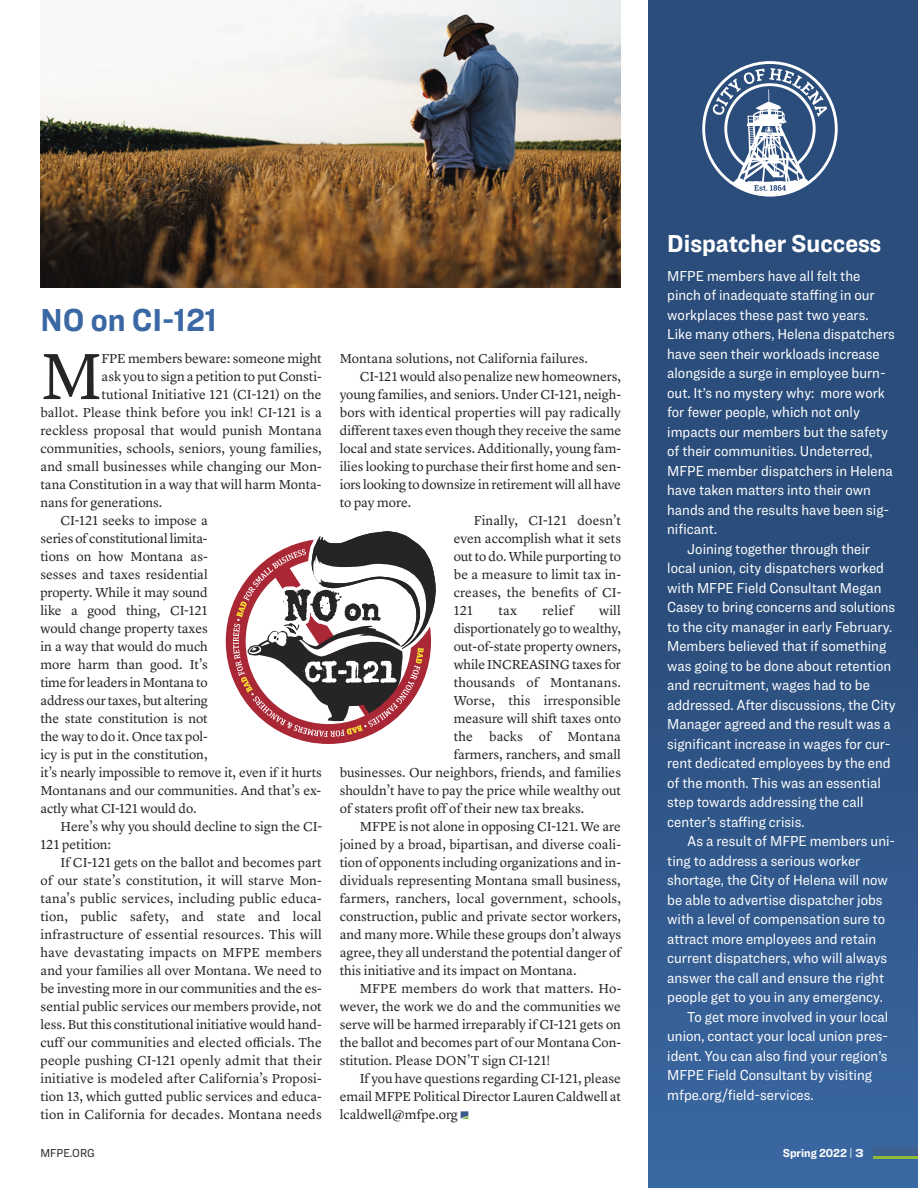
<style>
.page{position:relative;width:918px;height:1188px;background:#fff}
.page>*{position:absolute;margin:0;border:0;box-sizing:border-box;transform-origin:0 0}
.t1{font:67.65px "Lyon Text";color:#272526}
.t2{font:700 33px "Ringside Narrow";color:#3b68a4}
.t3{font:700 25.5px "Ringside Narrow";color:#fff}
.t4{font:15px/19.5px "Ringside Narrow";color:#fff}
.t5{font:13.5px/18px "Lyon Text";color:#272526;text-align:justify}
.t6{font:700 12px "Ringside Narrow";color:#fff}
.t7{font:12px "Ringside Narrow";color:#272526}
.s1{font-weight:400;font-size:10.5px}
.s2{font-family:"Ringside Wide"}
</style>
<div class="page">
<div style="left:648px;top:0;width:270px;height:1188px;background:linear-gradient(to bottom,#264671,#366198)"></div>
<div style="left:874px;top:1148px;width:44px;height:8px;background:#3e608f"></div>
<hr style="left:874px;top:1157px;width:44px;height:2px;background:#8ebc39">
<svg style="left:461px;top:1111px;width:7px;height:8px"></svg>
<svg style="left:226px;top:531px;width:210px;height:213px"></svg>
<img style="left:40px;top:0;width:581px;height:288px">
<svg style="left:702px;top:61px;width:136px;height:136px"></svg>
<p class="t2" style="left:40px;top:300px;width:178px">NO on CI-121</p>
<p class="t1" style="left:40px;top:349px;width:63px">M</p>
<p class="t5" style="left:102px;top:351px;width:222px">FPE members beware: someone might</p>
<p class="t5" style="left:102px;top:369px;width:222px">ask you to sign a petition to put Consti-</p>
<p class="t5" style="left:102px;top:387px;width:222px">tutional Initiative 121 (CI-121) on the</p>
<p class="t5" style="left:40px;top:405px;width:283px">ballot. Please think before you ink! CI-121 is a</p>
<p class="t5" style="left:40px;top:423px;width:283px">reckless proposal that would punish Montana</p>
<p class="t5" style="left:40px;top:441px;width:283px">communities, schools, seniors, young families,</p>
<p class="t5" style="left:40px;top:459px;width:283px">and small businesses while changing our Mon-</p>
<p class="t5" style="left:40px;top:477px;width:283px">tana Constitution in a way that will harm Monta-</p>
<p class="t5" style="left:40px;top:495px;width:123px">nans for generations.</p>
<p class="t5" style="left:40px;top:513px;width:283px;text-align:left;text-indent:20px">CI-121 seeks to impose a<br>series of constitutional limita-<br>tions on how Montana as-<br>sesses and taxes residential<br>property. While it may sound<br>like a good thing, CI-121<br>would change property taxes<br>in a way that would do much<br>more harm than good. It’s<br>time for leaders in Montana to<br>address our taxes, but altering<br>the state constitution is not<br>the way to do it. Once tax pol-<br>icy is put in the constitution,<br>it’s nearly impossible to remove it, even if it hurts<br>Montanans and our communities. And that’s ex&shy;actly what CI-121 would do.</p>
<p class="t5" style="left:40px;top:819px;width:283px;text-indent:20px">Here’s why you should decline to sign the CI-<br>121 petition:</p>
<p class="t5" style="left:40px;top:855px;width:283px;text-indent:20px">If CI-121 gets on the ballot and becomes part of our state’s constitution, it will starve Mon&shy;tana’s public services, including public educa&shy;tion, public safety, and state and local infrastructure of essential resources. This will have devastating impacts on MFPE members and your families all over Montana. We need to be investing more in our communities and the es&shy;sential public services our members provide, not less. But this constitutional initiative would hand&shy;cuff our communities and elected officials. The people pushing CI-121 openly admit that their initiative is modeled after California’s Proposi&shy;tion 13, which gutted public services and educa&shy;tion in California for decades. Montana needs</p>
<p class="t5" style="left:340px;top:351px;width:250px">Montana solutions, not California failures.</p>
<p class="t5" style="left:340px;top:369px;width:283px;text-indent:20px">CI-121 would also penalize new homeowners, young families, and seniors. Under CI-121, neigh&shy;bors with identical properties will pay radically different taxes even though they receive the same local and state services. Additionally, young fam&shy;ilies looking to purchase their first home and sen&shy;iors looking to downsize in retirement will all have to pay more.</p>
<p class="t5" style="left:454px;top:513px;width:169px;text-indent:20px">Finally, CI-121 doesn’t even accomplish what it sets out to do. While purporting to be a measure to limit tax in&shy;creases, the benefits of CI-121</p>
<p class="t5" style="left:499px;top:603px;width:20px">tax</p>
<p class="t5" style="left:543px;top:603px;width:33px">relief</p>
<p class="t5" style="left:599px;top:603px;width:23px">will</p>
<p class="t5" style="left:454px;top:621px;width:169px">disportionately go to wealthy,</p>
<p class="t5" style="left:454px;top:639px;width:169px">out-of-state property owners,</p>
<p class="t5" style="left:454px;top:657px;width:169px">while INCREASING taxes for</p>
<p class="t5" style="left:454px;top:675px;width:169px">thousands of Montanans.</p>
<p class="t5" style="left:454px;top:693px;width:169px">Worse, this irresponsible</p>
<p class="t5" style="left:454px;top:711px;width:169px">measure will shift taxes onto</p>
<p class="t5" style="left:454px;top:729px;width:169px">the backs of Montana</p>
<p class="t5" style="left:454px;top:747px;width:169px">farmers, ranchers, and small</p>
<p class="t5" style="left:340px;top:765px;width:283px">businesses. Our neighbors, friends, and families</p>
<p class="t5" style="left:340px;top:783px;width:283px">shouldn’t have to pay the price while wealthy out</p>
<p class="t5" style="left:340px;top:801px;width:246px">of staters profit off of their new tax breaks.</p>
<p class="t5" style="left:340px;top:819px;width:283px;text-indent:20px">MFPE is not alone in opposing CI-121. We are joined by a broad, bipartisan, and diverse coali&shy;tion of opponents including organizations and in&shy;dividuals representing Montana small business, farmers, ranchers, local government, schools, construction, public and private sector workers, and many more. While these groups don’t always agree, they all understand the potential danger of this initiative and its impact on Montana.</p>
<p class="t5" style="left:340px;top:981px;width:283px;text-indent:20px">MFPE members do work that matters. Ho&shy;wever, the work we do and the communities we serve will be harmed irreparably if CI-121 gets on the ballot and becomes part of our Montana Con&shy;stitution. Please DON’T sign CI-121!</p>
<p class="t5" style="left:340px;top:1071px;width:283px;text-indent:20px">If you have questions regarding CI-121, please email MFPE Political Director Lauren Caldwell at lcaldwell@mfpe.org</p>
<p class="t3" style="left:667px;top:229px;width:216px">Dispatcher Success</p>
<p class="t4" style="left:667px;top:267px;width:229px">MFPE members have all felt the pinch of inadequate staffing in our workplaces these past two years.<br>Like many others, Helena dispatchers have seen their workloads increase alongside a surge in employee burn&shy;out. It’s no mystery why: more work for fewer people, which not only impacts our members but the safety of their communities. Undeterred,<br>MFPE member dispatchers in Helena have taken matters into their own hands and the results have been sig&shy;nificant.</p>
<p class="t4" style="left:667px;top:540px;width:230px;text-indent:20px">Joining together through their local union, city dispatchers worked with MFPE Field Consultant Megan Casey to bring concerns and solutions to the city manager in early February.<br>Members believed that if something was going to be done about retention and recruitment, wages had to be addressed. After discussions, the City Manager agreed and the result was a significant increase in wages for cur&shy;rent dedicated employees by the end of the month. This was an essential step towards addressing the call center’s staffing crisis.</p>
<p class="t4" style="left:667px;top:833px;width:230px;text-indent:20px">As a result of MFPE members uni&shy;ting to address a serious worker shortage, the City of Helena will now be able to advertise dispatcher jobs with a level of compensation sure to attract more employees and retain current dispatchers, who will always answer the call and ensure the right people get to you in any emergency.</p>
<p class="t4" style="left:667px;top:1008px;width:223px;text-indent:20px">To get more involved in your local union, contact your local union pres&shy;ident. You can also find your region’s MFPE Field Consultant by visiting mfpe.org/field-services.</p>
<p class="t7" style="left:40px;top:1149px;width:56px">MFPE.ORG</p>
<p class="t6" style="left:783px;top:1146px;width:83px">Spring 2022 <span class="s1">|</span> <span class="s2">3</span></p>
</div>
